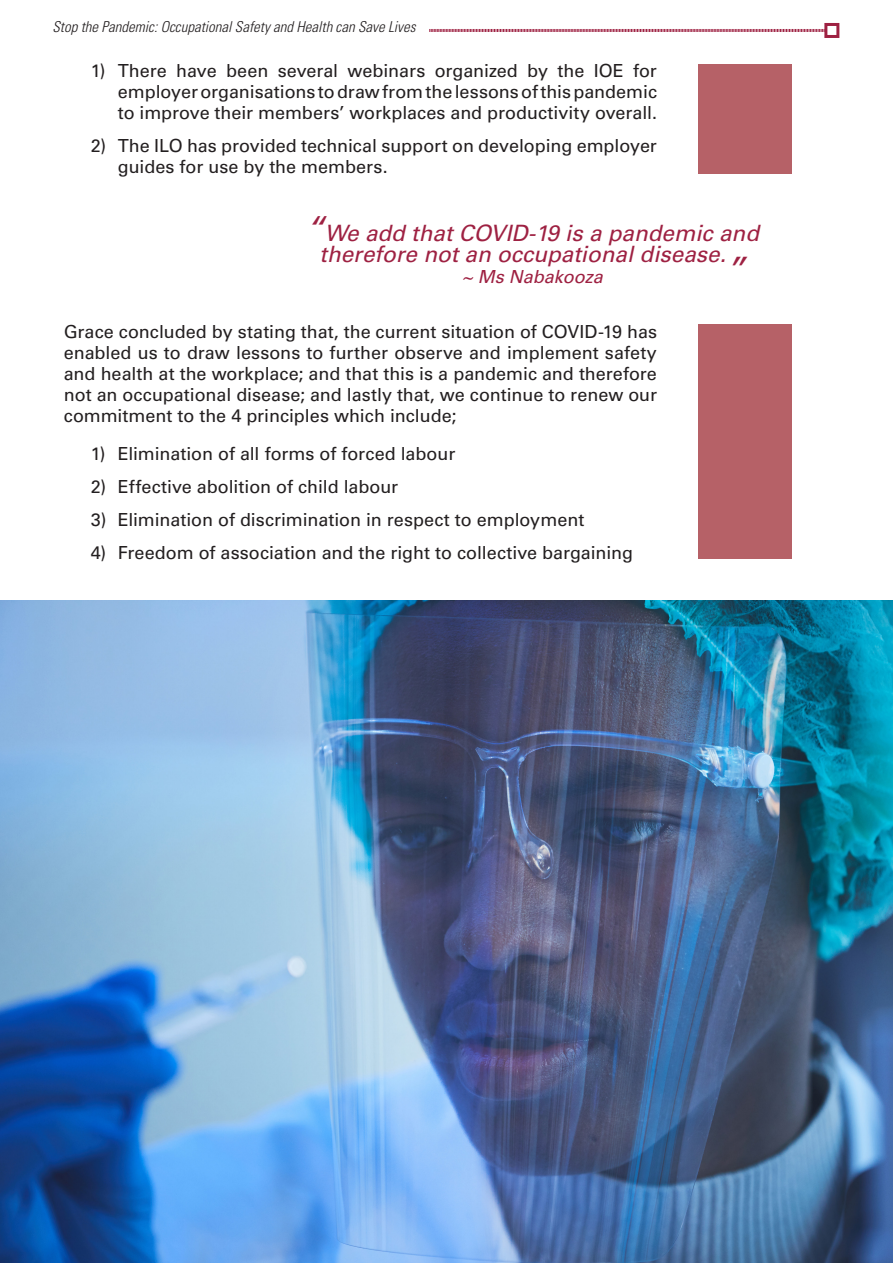
<style>
.page{position:relative;width:893px;height:1263px;background:#fff}
.page>*{position:absolute;margin:0;border:0;box-sizing:border-box;transform-origin:0 0}
.t1{font:italic 34.95px "Univers LT Std";color:#9e2142}
.t2{font:italic 22.5px/21px "Univers LT Std";color:#9e2142}
.t3{font:18px/21px "Univers LT Std";letter-spacing:-.005em;color:#231f20;text-align:justify}
.t4{font:italic 18px "Univers LT Std";color:#9e2142}
.t5{font:italic 300 condensed 15px "Univers LT Std";color:#231f20}
.s1{font-size:34.5px}
</style>
<div class="page">
<svg style="left:429px;top:29px;width:395px;height:3px"></svg>
<div style="left:824px;top:23px;width:15px;height:15px;border:3px solid #9e2142"></div>
<img style="left:0;top:601px;width:893px;height:662px">
<div style="left:698px;top:324px;width:94px;height:235px;background:#b66167"></div>
<div style="left:698px;top:64px;width:94px;height:109px;background:#b66167"></div>
<p class="t5" style="left:52px;top:18px;width:365px">Stop the Pandemic: Occupational Safety and Health can Save Lives</p>
<p class="t3" style="left:118px;top:60px;width:541px;text-indent:-27px">1) There have been several webinars organized by the IOE for employer organisations to draw from the lessons of this pandemic to improve their members’ workplaces and productivity overall.</p>
<p class="t3" style="left:118px;top:135px;width:541px;text-indent:-27px">2) The ILO has provided technical support on developing employer guides for use by the members.</p>
<p class="t2" style="left:320px;top:223px;width:441px;text-indent:-14px"><span class="s1">“</span>We add that COVID-19 is a pandemic and therefore not an occupational disease.</p>
<p class="t4" style="left:462px;top:266px;width:142px">~ Ms Nabakooza</p>
<p class="t1" style="left:726px;top:249px;width:21px">”</p>
<p class="t3" style="left:64px;top:321px;width:595px">Grace concluded by stating that, the current situation of COVID-19 has enabled us to draw lessons to further observe and implement safety and health at the workplace; and that this is a pandemic and therefore not an occupational disease; and lastly that, we continue to renew our commitment to the 4 principles which include;</p>
<p class="t3" style="left:91px;top:443px;width:366px">1) Elimination of all forms of forced labour</p>
<p class="t3" style="left:91px;top:476px;width:309px">2) Effective abolition of child labour</p>
<p class="t3" style="left:91px;top:509px;width:495px">3) Elimination of discrimination in respect to employment</p>
<p class="t3" style="left:91px;top:542px;width:544px">4) Freedom of association and the right to collective bargaining</p>
</div>
